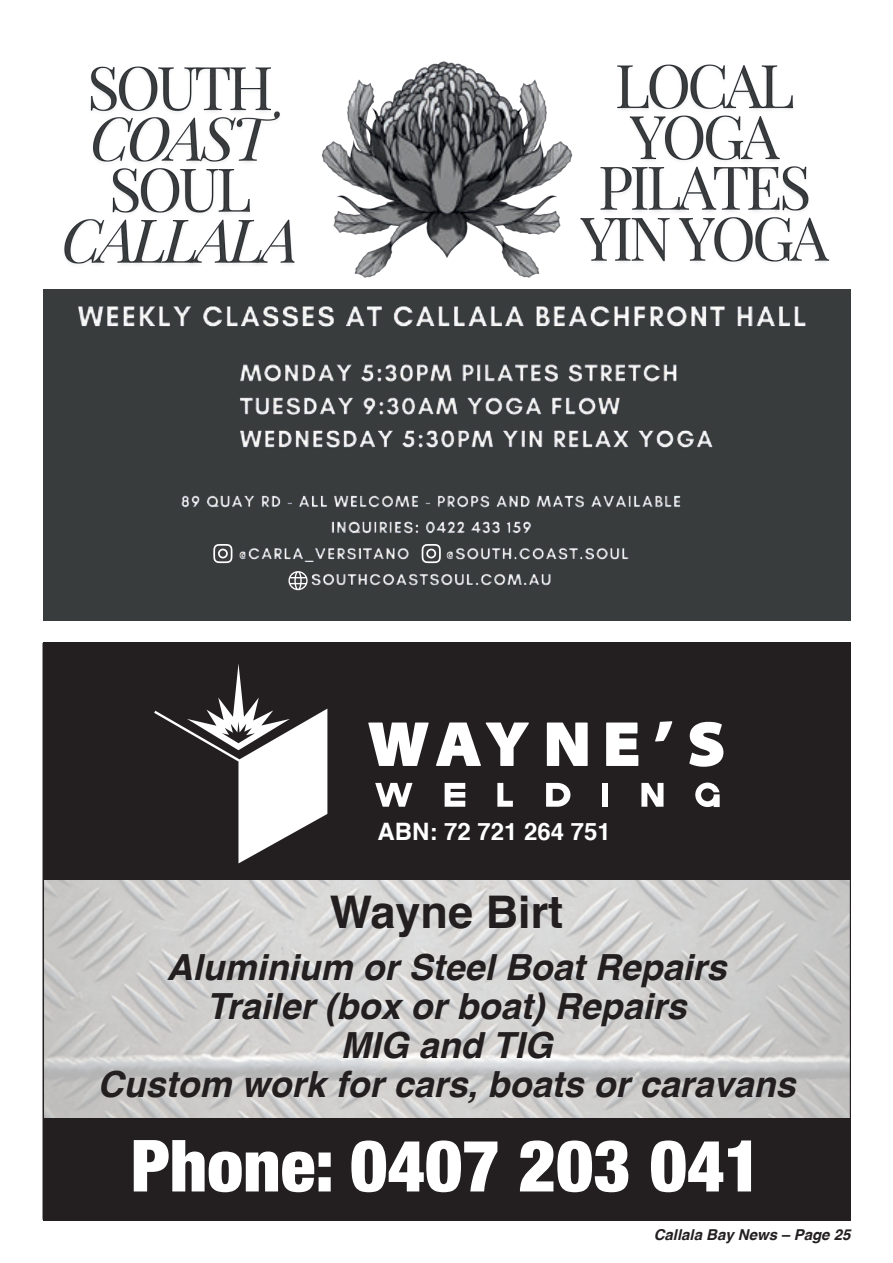
<style>
.page{position:relative;width:893px;height:1263px;background:#fff}
.page>*{position:absolute;margin:0;border:0;box-sizing:border-box;transform-origin:0 0}
.t1{font:900 condensed 72px "Helvetica Neue";color:#fff}
.t2{font:900 64.35px "Santana";letter-spacing:.12em;color:#fff}
.t3{font:700 45px "Helvetica";color:#231f20}
.t4{font:italic 700 36px/39px "Helvetica";color:#231f20;text-align:center}
.t5{font:700 24px "Helvetica";color:#fff}
.t6{font:italic 700 15px "Helvetica";color:#231f20}
</style>
<div class="page">
<img style="left:46px;top:879px;width:801px;height:239px">
<div style="left:43px;top:1118px;width:807px;height:102px;background:#231f20"></div>
<div style="left:43px;top:642px;width:807px;height:237px;background:#231f20"></div>
<svg style="left:695px;top:782px;width:25px;height:25px"></svg>
<svg style="left:641px;top:783px;width:22px;height:24px"></svg>
<div style="left:602px;top:783px;width:6px;height:24px;background:#fff"></div>
<svg style="left:546px;top:783px;width:24px;height:24px"></svg>
<svg style="left:497px;top:783px;width:16px;height:24px"></svg>
<svg style="left:445px;top:783px;width:20px;height:24px"></svg>
<svg style="left:375px;top:783px;width:37px;height:24px"></svg>
<svg style="left:154px;top:664px;width:173px;height:199px"></svg>
<img style="left:321px;top:61px;width:252px;height:217px">
<div style="left:43px;top:289px;width:807px;height:332px;background:#393c3d"></div>
<img style="left:181px;top:495px;width:500px;height:91px">
<svg style="left:213px;top:544px;width:19px;height:19px"></svg>
<svg style="left:288px;top:571px;width:20px;height:19px"></svg>
<img style="left:64px;top:66px;width:231px;height:199px">
<img style="left:580px;top:64px;width:250px;height:198px">
<img style="left:78px;top:306px;width:728px;height:21px">
<img style="left:240px;top:364px;width:473px;height:84px">
<svg style="left:422px;top:544px;width:19px;height:19px"></svg>
<p class="t2" style="left:367px;top:710px;width:360px">WAYNE’S</p>
<p class="t5" style="left:377px;top:812px;width:235px">ABN: 72 721 264 751</p>
<p class="t3" style="left:330px;top:876px;width:235px">Wayne Birt</p>
<p class="t4" style="left:97px;top:947px;width:700px">Aluminium or Steel Boat Repairs<br>Trailer (box or boat) Repairs<br>MIG and TIG<br>Custom work for cars, boats or caravans</p>
<p class="t1" style="left:131px;top:1106px;width:632px">Phone: 0407 203 041</p>
<p class="t6" style="left:654px;top:1222px;width:198px">Callala Bay News – Page 25</p>
</div>
